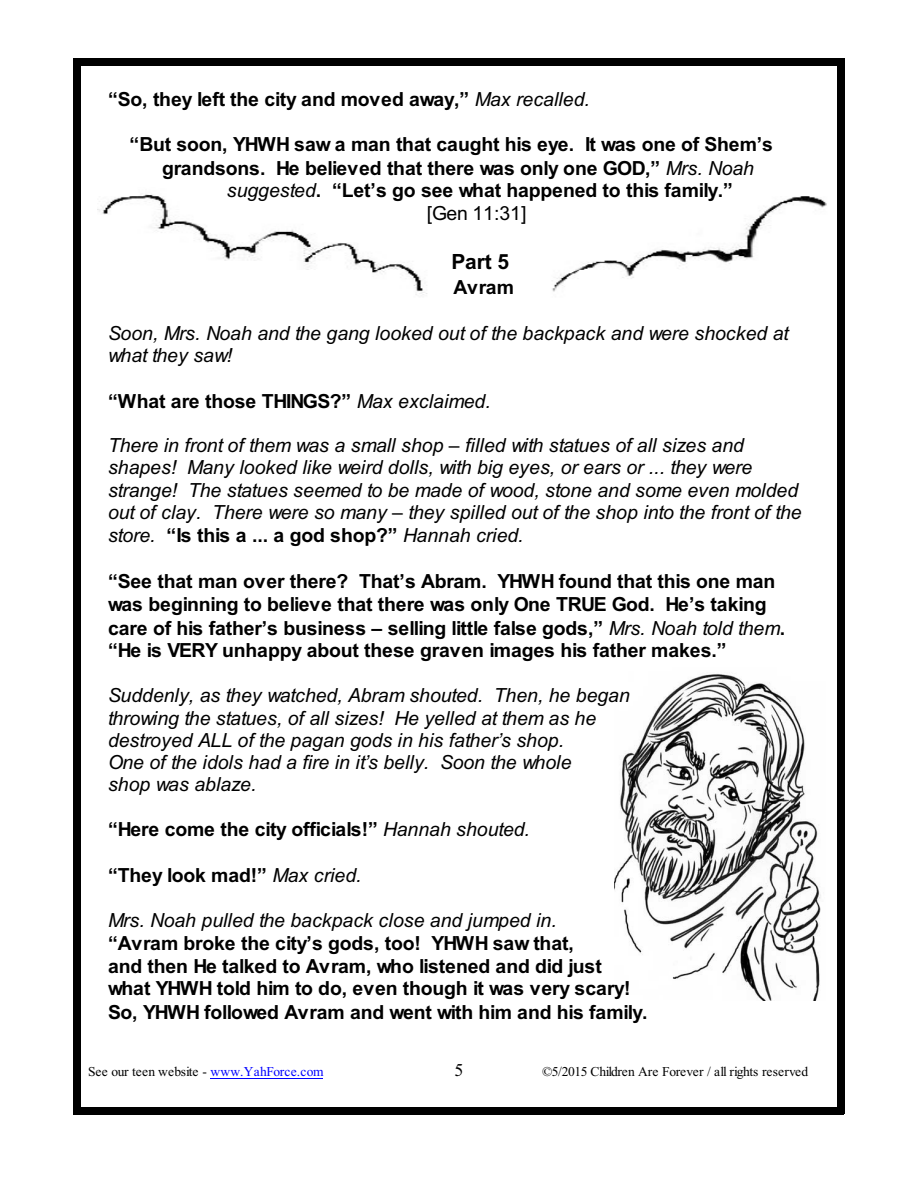
<style>
.page{position:relative;width:918px;height:1188px;background:#fff}
.page>*{position:absolute;margin:0;border:0;box-sizing:border-box;transform-origin:0 0}
.t1{font:700 21px "Arial";color:#000}
.t2{font:700 19.5px/23.1px "Arial";letter-spacing:-.01em;color:#000}
.t3{font:italic 19.5px/22.5px "Arial";color:#000}
.t4{font:19.5px "Arial";letter-spacing:-.005em;color:#000}
.t5{font:18px "Times New Roman";color:#000}
.t6{font:13.5px "Times New Roman";letter-spacing:-.005em;color:#000}
.s1{font-weight:400;font-style:italic}
.s2{font-weight:700;font-style:normal}
.s3{color:#00f}
</style>
<div class="page">
<div style="left:74px;top:58px;width:7px;height:1056px;background:#000"></div>
<div style="left:837px;top:58px;width:7px;height:1056px;background:#000"></div>
<div style="left:74px;top:58px;width:770px;height:8px;background:#000"></div>
<div style="left:74px;top:1107px;width:770px;height:7px;background:#000"></div>
<img style="left:97px;top:194px;width:730px;height:101px">
<img style="left:615px;top:674px;width:206px;height:326px">
<hr style="left:211px;top:1078px;width:112px;height:1px;background:#00f">
<p class="t2" style="left:108px;top:90px;width:483px">“So, they left the city and moved away,” <span class="s1">Max recalled.</span></p>
<p class="t2" style="left:130px;top:135px;width:645px">“But soon, YHWH saw a man that caught his eye. It was one of Shem’s</p>
<p class="t2" style="left:162px;top:158px;width:594px">grandsons. He believed that there was only one GOD,” <span class="s1">Mrs. Noah</span></p>
<p class="t2" style="left:227px;top:180px;width:507px"><span class="s1">suggested</span>. “Let’s go see what happened to this family.”</p>
<p class="t4" style="left:427px;top:205px;width:101px">[Gen 11:31]</p>
<p class="t1" style="left:452px;top:254px;width:59px">Part 5</p>
<p class="t2" style="left:454px;top:278px;width:62px">Avram</p>
<p class="t3" style="left:108px;top:324px;width:682px;line-height:21.6px">Soon, Mrs. Noah and the gang looked out of the backpack and were shocked at what they saw!</p>
<p class="t2" style="left:108px;top:391px;width:384px">“What are those THINGS?” <span class="s1">Max exclaimed.</span></p>
<p class="t3" style="left:108px;top:435px;width:695px">There in front of them was a small shop – filled with statues of all sizes and shapes! Many looked like weird dolls, with big eyes, or ears or ... they were strange! The statues seemed to be made of wood, stone and some even molded out of clay. There were so many – they spilled out of the shop into the front of the store. <span class="s2">“Is this a ... a god shop?”</span> Hannah cried.</p>
<p class="t2" style="left:108px;top:571px;width:679px">“See that man over there? That’s Abram. YHWH found that this one man was beginning to believe that there was only One TRUE God. He’s taking care of his father’s business – selling little false gods,” <span class="s1">Mrs. Noah told them</span>. “He is VERY unhappy about these graven images his father makes.”</p>
<p class="t3" style="left:108px;top:686px;width:523px">Suddenly, as they watched, Abram shouted. Then, he began throwing the statues, of all sizes! He yelled at them as he destroyed ALL of the pagan gods in his father’s shop.<br>One of the idols had a fire in it’s belly. Soon the whole<br>shop was ablaze.</p>
<p class="t2" style="left:108px;top:819px;width:424px">“Here come the city officials!” <span class="s1">Hannah shouted.</span></p>
<p class="t2" style="left:108px;top:865px;width:255px">“They look mad!” <span class="s1">Max cried.</span></p>
<p class="t3" style="left:108px;top:911px;width:450px">Mrs. Noah pulled the backpack close and jumped in.</p>
<p class="t2" style="left:108px;top:933px;width:541px">“Avram broke the city’s gods, too! YHWH saw that,<br>and then He talked to Avram, who listened and did just what YHWH told him to do, even though it was very scary!<br>So, YHWH followed Avram and went with him and his family.</p>
<p class="t6" style="left:88px;top:1067px;width:237px">See our teen website - <span class="s3">www.YahForce.com</span></p>
<p class="t5" style="left:454px;top:1063px;width:10px">5</p>
<p class="t6" style="left:542px;top:1067px;width:268px">©5/2015 Children Are Forever / all rights reserved</p>
</div>
